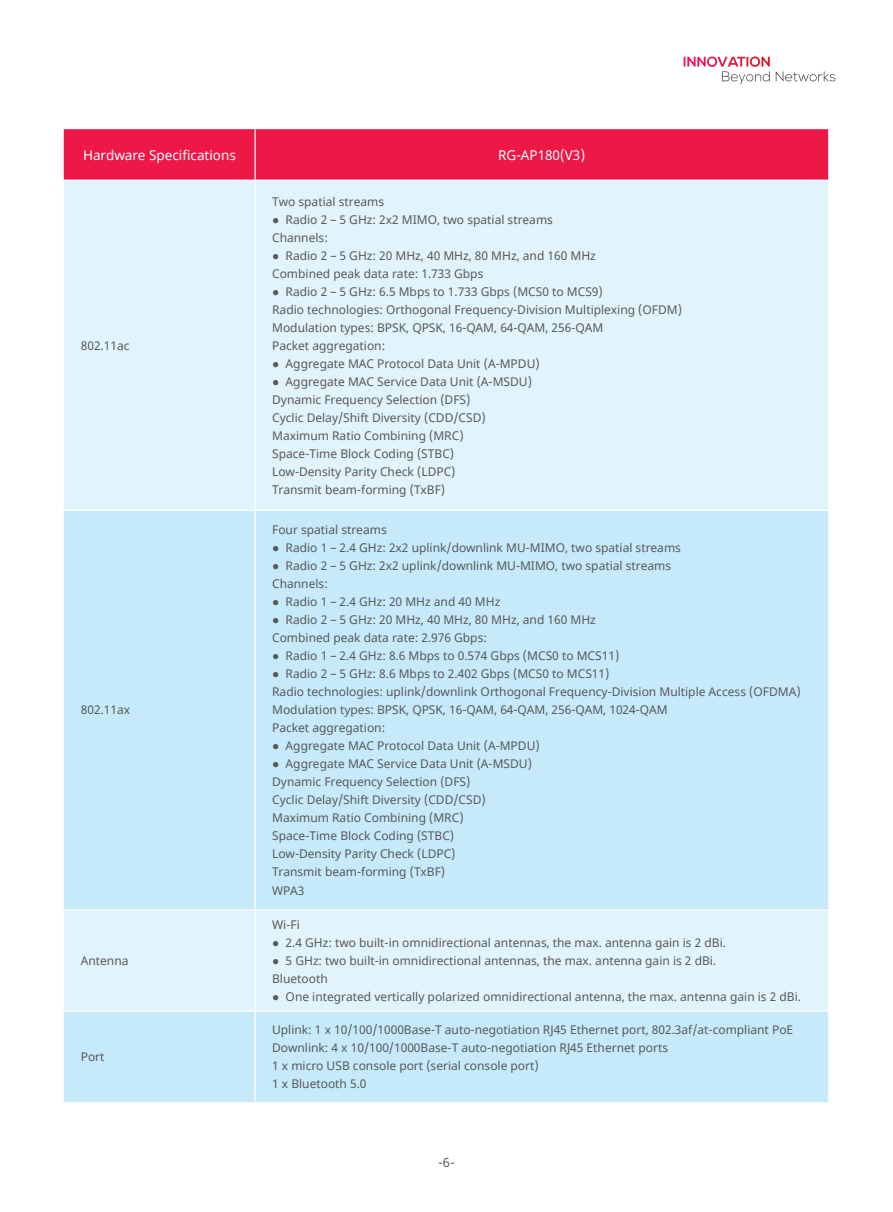
<style>
.page{position:relative;width:893px;height:1212px;background:#fff}
.page>*{position:absolute;margin:0;border:0;box-sizing:border-box;transform-origin:0 0}
.t1{font:13.5px "Noto Sans";color:#fff}
.t2{font:12.75px "Noto Sans";color:#57585a}
.t3{font:12px/18px "Noto Sans";color:#57585a}
</style>
<div class="page">
<svg style="left:684px;top:57px;width:86px;height:27px"></svg>
<svg style="left:776px;top:71px;width:59px;height:10px"></svg>
<div style="left:64px;top:129px;width:764px;height:51px;background:#ed1845"></div>
<div style="left:64px;top:181px;width:764px;height:329px;background:#e1f4fc"></div>
<svg style="left:64px;top:511px;width:764px;height:591px;background:#caebfa"></svg>
<hr style="left:254px;top:129px;width:2px;height:51px;background:#fff">
<hr style="left:254px;top:181px;width:2px;height:329px;background:#fff">
<hr style="left:254px;top:511px;width:2px;height:398px;background:#fff">
<hr style="left:64px;top:909px;width:191px;height:2px;background:#fff">
<hr style="left:255px;top:909px;width:573px;height:2px;background:#fff">
<hr style="left:254px;top:911px;width:2px;height:99px;background:#fff">
<hr style="left:64px;top:1010px;width:191px;height:2px;background:#fff">
<hr style="left:255px;top:1010px;width:573px;height:2px;background:#fff">
<hr style="left:254px;top:1012px;width:2px;height:90px;background:#fff">
<p class="t1" style="left:83px;top:145px;width:154px">Hardware Specifications</p>
<p class="t1" style="left:498px;top:145px;width:89px">RG-AP180(V3)</p>
<p class="t3" style="left:81px;top:337px;width:50px">802.11ac</p>
<p class="t3" style="left:81px;top:701px;width:51px">802.11ax</p>
<p class="t3" style="left:81px;top:952px;width:49px">Antenna</p>
<p class="t3" style="left:81px;top:1048px;width:25px">Port</p>
<p class="t3" style="left:272px;top:193px;width:113px">Two spatial streams</p>
<p class="t3" style="left:272px;top:211px;width:282px">● Radio 2 – 5 GHz: 2x2 MIMO, two spatial streams<br>Channels:</p>
<p class="t3" style="left:272px;top:247px;width:325px">● Radio 2 – 5 GHz: 20 MHz, 40 MHz, 80 MHz, and 160 MHz<br>Combined peak data rate: 1.733 Gbps</p>
<p class="t3" style="left:272px;top:283px;width:411px">● Radio 2 – 5 GHz: 6.5 Mbps to 1.733 Gbps (MCS0 to MCS9)<br>Radio technologies: Orthogonal Frequency-Division Multiplexing (OFDM)<br>Modulation types: BPSK, QPSK, 16-QAM, 64-QAM, 256-QAM<br>Packet aggregation:</p>
<p class="t3" style="left:272px;top:355px;width:269px">● Aggregate MAC Protocol Data Unit (A-MPDU)</p>
<p class="t3" style="left:272px;top:373px;width:261px">● Aggregate MAC Service Data Unit (A-MSDU)<br>Dynamic Frequency Selection (DFS)<br>Cyclic Delay/Shift Diversity (CDD/CSD)<br>Maximum Ratio Combining (MRC)<br>Space-Time Block Coding (STBC)<br>Low-Density Parity Check (LDPC)<br>Transmit beam-forming (TxBF)</p>
<p class="t3" style="left:272px;top:521px;width:116px">Four spatial streams</p>
<p class="t3" style="left:272px;top:539px;width:410px">● Radio 1 – 2.4 GHz: 2x2 uplink/downlink MU-MIMO, two spatial streams</p>
<p class="t3" style="left:272px;top:557px;width:401px">● Radio 2 – 5 GHz: 2x2 uplink/downlink MU-MIMO, two spatial streams<br>Channels:</p>
<p class="t3" style="left:272px;top:593px;width:230px">● Radio 1 – 2.4 GHz: 20 MHz and 40 MHz</p>
<p class="t3" style="left:272px;top:611px;width:325px">● Radio 2 – 5 GHz: 20 MHz, 40 MHz, 80 MHz, and 160 MHz<br>Combined peak data rate: 2.976 Gbps:</p>
<p class="t3" style="left:272px;top:647px;width:349px">● Radio 1 – 2.4 GHz: 8.6 Mbps to 0.574 Gbps (MCS0 to MCS11)</p>
<p class="t3" style="left:272px;top:665px;width:530px">● Radio 2 – 5 GHz: 8.6 Mbps to 2.402 Gbps (MCS0 to MCS11)<br>Radio technologies: uplink/downlink Orthogonal Frequency-Division Multiple Access (OFDMA)<br>Modulation types: BPSK, QPSK, 16-QAM, 64-QAM, 256-QAM, 1024-QAM<br>Packet aggregation:</p>
<p class="t3" style="left:272px;top:737px;width:269px">● Aggregate MAC Protocol Data Unit (A-MPDU)</p>
<p class="t3" style="left:272px;top:755px;width:261px">● Aggregate MAC Service Data Unit (A-MSDU)<br>Dynamic Frequency Selection (DFS)<br>Cyclic Delay/Shift Diversity (CDD/CSD)<br>Maximum Ratio Combining (MRC)<br>Space-Time Block Coding (STBC)<br>Low-Density Parity Check (LDPC)<br>Transmit beam-forming (TxBF)<br>WPA3</p>
<p class="t3" style="left:272px;top:916px;width:29px">Wi-Fi</p>
<p class="t3" style="left:272px;top:934px;width:455px">● 2.4 GHz: two built-in omnidirectional antennas, the max. antenna gain is 2 dBi.</p>
<p class="t3" style="left:272px;top:952px;width:446px">● 5 GHz: two built-in omnidirectional antennas, the max. antenna gain is 2 dBi.<br>Bluetooth</p>
<p class="t3" style="left:272px;top:988px;width:530px">● One integrated vertically polarized omnidirectional antenna, the max. antenna gain is 2 dBi.</p>
<p class="t3" style="left:272px;top:1021px;width:523px">Uplink: 1 x 10/100/1000Base-T auto-negotiation RJ45 Ethernet port, 802.3af/at-compliant PoE Downlink: 4 x 10/100/1000Base-T auto-negotiation RJ45 Ethernet ports<br>1 x micro USB console port (serial console port)<br>1 x Bluetooth 5.0</p>
<p class="t2" style="left:438px;top:1153px;width:18px">-6-</p>
</div>
